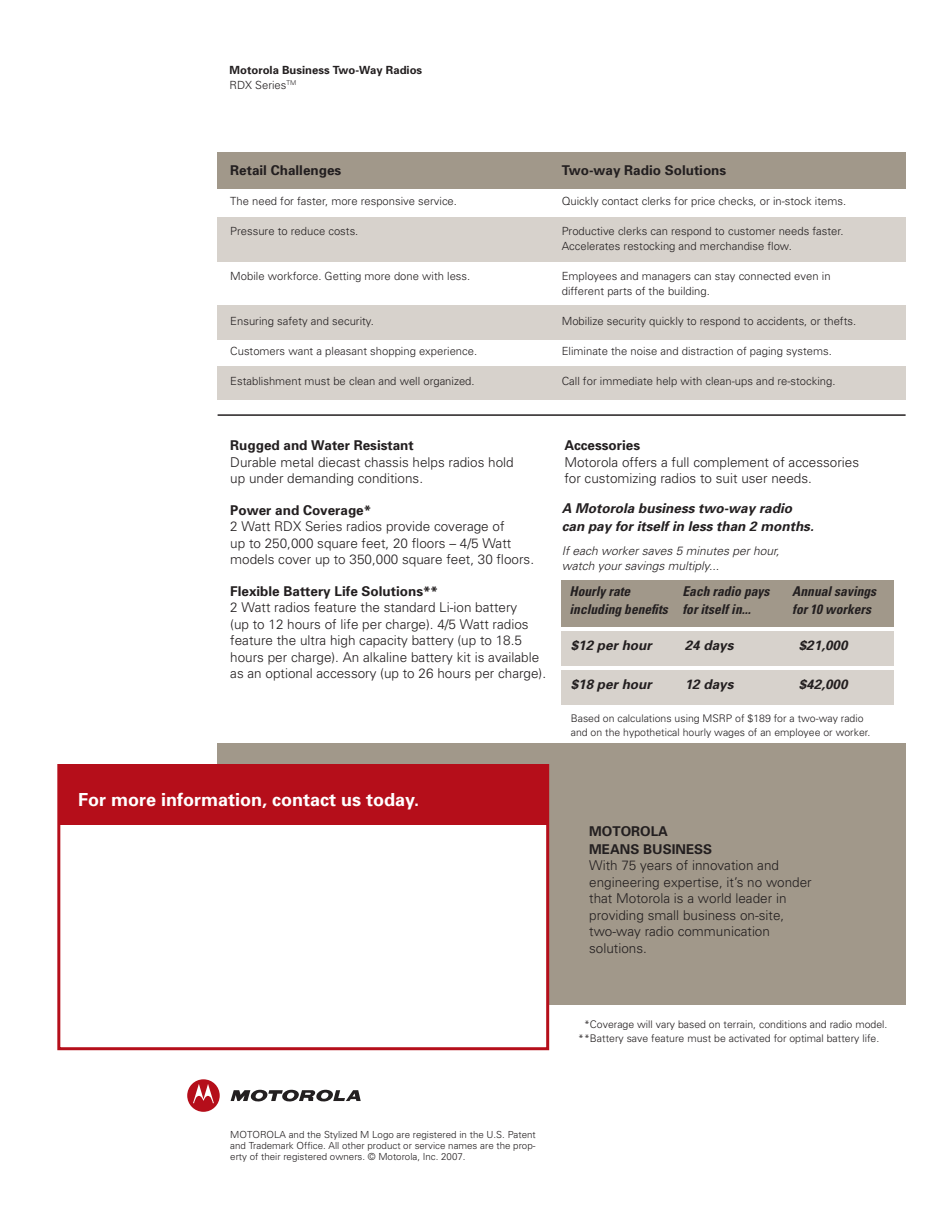
<style>
.page{position:relative;width:945px;height:1215px;background:#fff}
.page>*{position:absolute;margin:0;border:0;box-sizing:border-box;transform-origin:0 0}
.t1{font:700 18px "Univers";color:#fff}
.t2{font:300 13.5px/16.5px "Univers";color:#231f20}
.t3{font:700 13.5px/18px "Univers";color:#231f20}
.t4{font:italic 700 13.5px/18px "Univers";color:#231f20}
.t5{font:italic 700 condensed 13.5px/18px "Univers";color:#231f20}
.t6{font:italic 300 12px/15px "Univers";color:#231f20}
.t7{font:300 11.25px/15px "Univers";color:#231f20}
.t8{font:700 11.25px/15px "Univers";color:#231f20}
.t9{font:300 10.5px/13.5px "Univers";color:#231f20}
.t10{font:300 9.75px/11.2px "Univers";color:#231f20;text-align:justify}
.s1{font-weight:300}
</style>
<div class="page">
<div style="left:561px;top:631px;width:333px;height:34px;background:#d7d2cc"></div>
<div style="left:561px;top:670px;width:333px;height:34px;background:#d7d2cc"></div>
<div style="left:561px;top:580px;width:333px;height:46px;background:#a1988a"></div>
<div style="left:218px;top:743px;width:688px;height:262px;background:#a1988a"></div>
<div style="left:59px;top:766px;width:489px;height:283px;background:#fff"></div>
<div style="left:57px;top:764px;width:492px;height:286px;border:3px solid #b50e1a"></div>
<div style="left:59px;top:765px;width:487px;height:60px;background:#b50e1a"></div>
<svg style="left:187px;top:1079px;width:33px;height:33px"></svg>
<svg style="left:231px;top:1090px;width:130px;height:12px"></svg>
<div style="left:218px;top:152px;width:688px;height:37px;background:#a1988a"></div>
<div style="left:218px;top:217px;width:688px;height:45px;background:#d7d2cc"></div>
<div style="left:218px;top:366px;width:688px;height:34px;background:#d7d2cc"></div>
<div style="left:218px;top:305px;width:688px;height:34px;background:#d7d2cc"></div>
<hr style="left:218px;top:414px;width:688px;height:2px;background:#231f20">
<p class="t8" style="left:230px;top:63px;width:194px">Motorola Business Two-Way Radios<br><span class="s1">RDX Series</span><sup>TM</sup></p>
<p class="t3" style="left:230px;top:163px;width:113px">Retail Challenges</p>
<p class="t7" style="left:230px;top:195px;width:228px">The need for faster, more responsive service.</p>
<p class="t7" style="left:230px;top:225px;width:130px">Pressure to reduce costs.</p>
<p class="t7" style="left:230px;top:270px;width:242px">Mobile workforce. Getting more done with less.</p>
<p class="t7" style="left:230px;top:315px;width:145px">Ensuring safety and security.</p>
<p class="t7" style="left:230px;top:345px;width:248px">Customers want a pleasant shopping experience.</p>
<p class="t7" style="left:230px;top:375px;width:246px">Establishment must be clean and well organized.</p>
<p class="t3" style="left:562px;top:163px;width:166px">Two-way Radio Solutions</p>
<p class="t7" style="left:562px;top:195px;width:286px">Quickly contact clerks for price checks, or in-stock items.</p>
<p class="t7" style="left:562px;top:225px;width:283px">Productive clerks can respond to customer needs faster.<br>Accelerates restocking and merchandise flow.</p>
<p class="t7" style="left:562px;top:270px;width:270px">Employees and managers can stay connected even in different parts of the building.</p>
<p class="t7" style="left:562px;top:315px;width:296px">Mobilize security quickly to respond to accidents, or thefts.</p>
<p class="t7" style="left:562px;top:345px;width:272px">Eliminate the noise and distraction of paging systems.</p>
<p class="t7" style="left:562px;top:375px;width:275px">Call for immediate help with clean-ups and re-stocking.</p>
<p class="t3" style="left:230px;top:438px;width:185px">Rugged and Water Resistant</p>
<p class="t2" style="left:230px;top:455px;width:285px">Durable metal diecast chassis helps radios hold up under demanding conditions.</p>
<p class="t3" style="left:230px;top:502px;width:143px">Power and Coverage*</p>
<p class="t2" style="left:230px;top:519px;width:305px">2 Watt RDX Series radios provide coverage of<br>up to 250,000 square feet, 20 floors – 4/5 Watt models cover up to 350,000 square feet, 30 floors.</p>
<p class="t3" style="left:230px;top:583px;width:209px">Flexible Battery Life Solutions**</p>
<p class="t2" style="left:230px;top:600px;width:317px">2 Watt radios feature the standard Li-ion battery<br>(up to 12 hours of life per charge). 4/5 Watt radios feature the ultra high capacity battery (up to 18.5 hours per charge). An alkaline battery kit is available as an optional accessory (up to 26 hours per charge).</p>
<p class="t3" style="left:564px;top:438px;width:77px">Accessories</p>
<p class="t2" style="left:564px;top:455px;width:296px">Motorola offers a full complement of accessories for customizing radios to suit user needs.</p>
<p class="t4" style="left:562px;top:500px;width:254px">A Motorola business two-way radio can pay for itself in less than 2 months.</p>
<p class="t6" style="left:562px;top:544px;width:219px">If each worker saves 5 minutes per hour, watch your savings multiply...</p>
<p class="t5" style="left:570px;top:583px;width:100px">Hourly rate including benefits</p>
<p class="t5" style="left:683px;top:583px;width:88px">Each radio pays for itself in...</p>
<p class="t5" style="left:792px;top:583px;width:85px">Annual savings for 10 workers</p>
<p class="t4" style="left:571px;top:637px;width:83px">$12 per hour</p>
<p class="t4" style="left:571px;top:676px;width:83px">$18 per hour</p>
<p class="t4" style="left:685px;top:637px;width:50px">24 days</p>
<p class="t4" style="left:685px;top:676px;width:50px">12 days</p>
<p class="t4" style="left:799px;top:637px;width:50px">$21,000</p>
<p class="t4" style="left:799px;top:676px;width:50px">$42,000</p>
<p class="t9" style="left:571px;top:713px;width:301px">Based on calculations using MSRP of $189 for a two-way radio and on the hypothetical hourly wages of an employee or worker.</p>
<h1 class="t1" style="left:78px;top:793px;width:343px">For more information, contact us today.</h1>
<p class="t3" style="left:589px;top:823px;width:125px">MOTOROLA<br>MEANS BUSINESS</p>
<p class="t2" style="left:589px;top:858px;width:224px">With 75 years of innovation and engineering expertise, it’s no wonder that Motorola is a world leader in providing small business on-site, two-way radio communication solutions.</p>
<p class="t9" style="left:578px;top:1019px;width:311px;text-indent:6px">*Coverage will vary based on terrain, conditions and radio model. **Battery save feature must be activated for optimal battery life.</p>
<p class="t10" style="left:230px;top:1130px;width:307px">MOTOROLA and the Stylized M Logo are registered in the U.S. Patent and Trademark Office. All other product or service names are the prop&shy;erty of their registered owners. © Motorola, Inc. 2007.</p>
</div>
